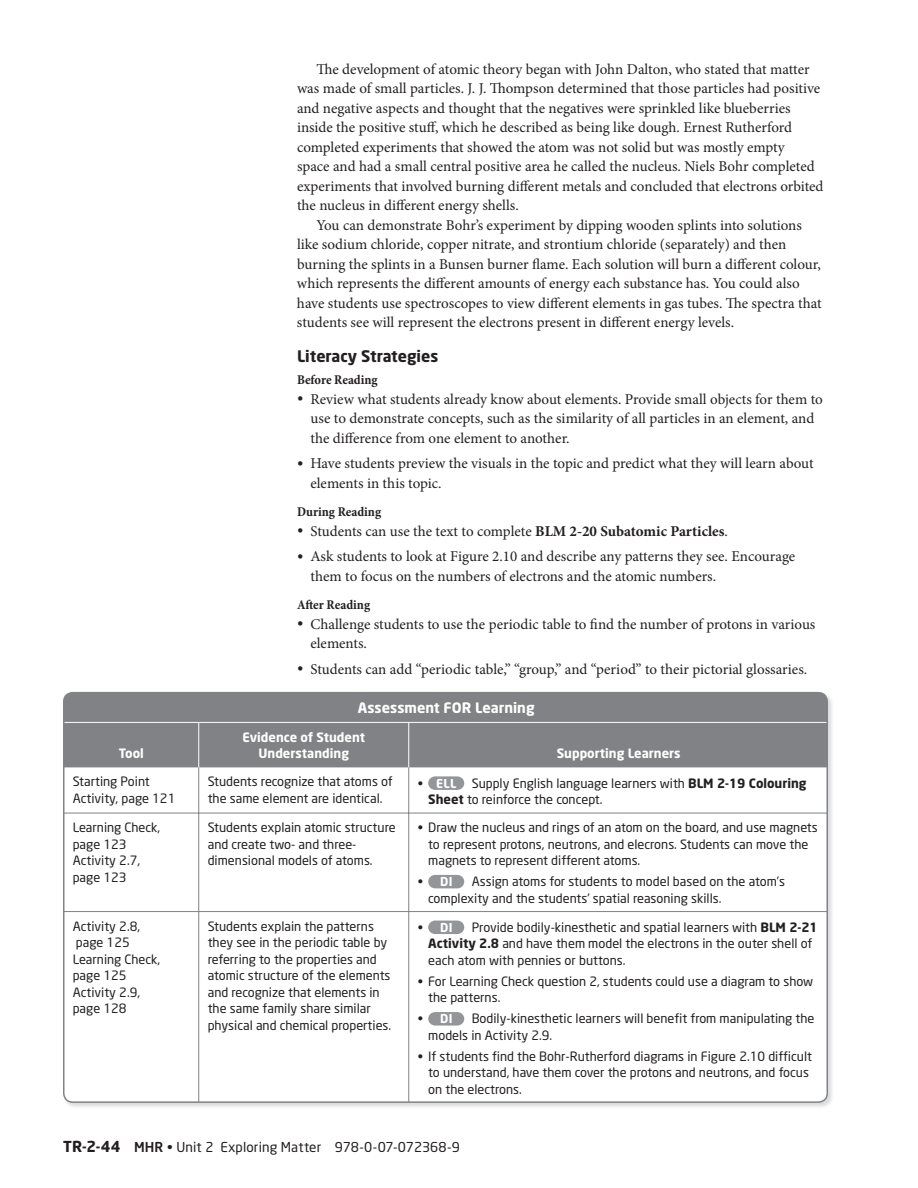
<style>
.page{position:relative;width:918px;height:1188px;background:#fff}
.page>*{position:absolute;margin:0;border:0;box-sizing:border-box;transform-origin:0 0}
.t1{font:700 15.75px "Neo Sans";color:#231f20}
.t2{font:15px/19.5px "Minion Pro";color:#231f20}
.t3{font:700 14.25px "Neo Sans";color:#fff}
.t4{font:13.5px "Neo Sans";letter-spacing:.005em;color:#231f20}
.t5{font:700 condensed 13.5px "Minion Pro";color:#231f20}
.t6{font:12.75px/16.5px "Neo Sans";color:#231f20}
.t7{font:700 12.75px/16.5px "Neo Sans";color:#fff;text-align:center}
.t8{font:700 12.15px "Neo Sans";letter-spacing:.035em;color:#fff}
.s1{font-size:16.5px}
.s2{font-weight:700}
.s3{font-weight:700;font-size:15px}
.s4{font-weight:500}
</style>
<div class="page">
<div style="left:64px;top:693px;width:763px;height:74px;background:#808285"></div>
<hr style="left:198px;top:723px;width:1px;height:44px;background:#fff">
<hr style="left:408px;top:723px;width:1px;height:44px;background:#fff">
<svg style="left:64px;top:767px;width:763px;height:335px"></svg>
<hr style="left:64px;top:722px;width:345px;height:1px;background:#fff">
<hr style="left:409px;top:722px;width:418px;height:1px;background:#fff">
<div style="left:428px;top:776px;width:36px;height:14px;background:#939598;border-radius:7px"></div>
<div style="left:428px;top:875px;width:36px;height:13px;background:#939598;border-radius:7px"></div>
<div style="left:428px;top:921px;width:36px;height:13px;background:#939598;border-radius:7px"></div>
<div style="left:428px;top:1012px;width:36px;height:14px;background:#939598;border-radius:7px"></div>
<div style="left:63px;top:692px;width:765px;height:411px;border:2px solid #808285;border-radius:9px"></div>
<p class="t7" style="left:119px;top:746px;width:27px">Tool</p>
<p class="t2" style="left:297px;top:61px;width:528px;text-indent:20px">The development of atomic theory began with John Dalton, who stated that matter was made of small particles. J. J. Thompson determined that those particles had positive and negative aspects and thought that the negatives were sprinkled like blueberries inside the positive stuff, which he described as being like dough. Ernest Rutherford completed experiments that showed the atom was not solid but was mostly empty<br>space and had a small central positive area he called the nucleus. Niels Bohr completed experiments that involved burning different metals and concluded that electrons orbited the nucleus in different energy shells.</p>
<p class="t2" style="left:297px;top:217px;width:526px;text-indent:20px">You can demonstrate Bohr’s experiment by dipping wooden splints into solutions like sodium chloride, copper nitrate, and strontium chloride (separately) and then burning the splints in a Bunsen burner flame. Each solution will burn a different colour, which represents the different amounts of energy each substance has. You could also have students use spectroscopes to view different elements in gas tubes. The spectra that students see will represent the electrons present in different energy levels.</p>
<p class="t1" style="left:297px;top:350px;width:143px">Literacy Strategies</p>
<p class="t5" style="left:297px;top:375px;width:82px">Before Reading</p>
<p class="t2" style="left:310px;top:391px;width:514px;text-indent:-14px"><span class="s1">•</span> Review what students already know about elements. Provide small objects for them to use to demonstrate concepts, such as the similarity of all particles in an element, and the difference from one element to another.</p>
<p class="t2" style="left:310px;top:455px;width:505px;text-indent:-14px"><span class="s1">•</span> Have students preview the visuals in the topic and predict what they will learn about elements in this topic.</p>
<p class="t5" style="left:297px;top:507px;width:86px">During Reading</p>
<p class="t2" style="left:297px;top:523px;width:432px"><span class="s1">•</span> Students can use the text to complete <span class="s2">BLM 2-20 Subatomic Particles</span>.</p>
<p class="t2" style="left:310px;top:548px;width:486px;text-indent:-14px"><span class="s1">•</span> Ask students to look at Figure 2.10 and describe any patterns they see. Encourage them to focus on the numbers of electrons and the atomic numbers.</p>
<p class="t5" style="left:297px;top:600px;width:75px">After Reading</p>
<p class="t2" style="left:310px;top:616px;width:506px;text-indent:-14px"><span class="s1">•</span> Challenge students to use the periodic table to find the number of protons in various elements.</p>
<p class="t2" style="left:297px;top:661px;width:512px"><span class="s1">•</span> Students can add “periodic table,” “group,” and “period” to their pictorial glossaries.</p>
<p class="t3" style="left:358px;top:702px;width:178px">Assessment FOR Learning</p>
<p class="t7" style="left:242px;top:730px;width:124px">Evidence of Student<br>Understanding</p>
<p class="t7" style="left:557px;top:746px;width:125px">Supporting Learners</p>
<p class="t6" style="left:73px;top:775px;width:104px">Starting Point<br>Activity, page 121</p>
<p class="t6" style="left:208px;top:775px;width:186px">Students recognize that atoms of the same element are identical.</p>
<p class="t6" style="left:418px;top:776px;width:7px">•</p>
<p class="t6" style="left:472px;top:776px;width:336px">Supply English language learners with <span class="s2">BLM 2-19 Colouring</span></p>
<p class="t8" style="left:436px;top:778px;width:22px">ELL</p>
<p class="t6" style="left:428px;top:792px;width:176px"><span class="s2">Sheet</span> to reinforce the concept.</p>
<p class="t6" style="left:73px;top:820px;width:89px">Learning Check, page 123<br>Activity 2.7, page 123</p>
<p class="t6" style="left:208px;top:820px;width:189px">Students explain atomic structure and create two- and three&shy;dimensional models of atoms.</p>
<p class="t6" style="left:428px;top:820px;width:391px;text-indent:-10px">• Draw the nucleus and rings of an atom on the board, and use magnets to represent protons, neutrons, and elecrons. Students can move the magnets to represent different atoms.</p>
<p class="t6" style="left:418px;top:874px;width:7px">•</p>
<p class="t6" style="left:472px;top:874px;width:315px">Assign atoms for students to model based on the atom’s</p>
<p class="t8" style="left:440px;top:877px;width:14px">DI</p>
<p class="t6" style="left:428px;top:891px;width:295px">complexity and the students’ spatial reasoning skills.</p>
<p class="t6" style="left:73px;top:919px;width:89px">Activity 2.8, page 125<br>Learning Check, page 125<br>Activity 2.9, page 128</p>
<p class="t6" style="left:208px;top:919px;width:185px">Students explain the patterns they see in the periodic table by referring to the properties and atomic structure of the elements and recognize that elements in the same family share similar physical and chemical properties.</p>
<p class="t6" style="left:418px;top:920px;width:7px">•</p>
<p class="t6" style="left:472px;top:920px;width:348px">Provide bodily-kinesthetic and spatial learners with <span class="s2">BLM 2-21</span></p>
<p class="t8" style="left:440px;top:922px;width:14px">DI</p>
<p class="t6" style="left:428px;top:936px;width:386px"><span class="s2">Activity 2.8</span> and have them model the electrons in the outer shell of each atom with pennies or buttons.</p>
<p class="t6" style="left:428px;top:974px;width:386px;text-indent:-10px">• For Learning Check question 2, students could use a diagram to show the patterns.</p>
<p class="t6" style="left:418px;top:1011px;width:7px">•</p>
<p class="t6" style="left:472px;top:1011px;width:344px">Bodily-kinesthetic learners will benefit from manipulating the</p>
<p class="t8" style="left:440px;top:1014px;width:14px">DI</p>
<p class="t6" style="left:428px;top:1028px;width:125px">models in Activity 2.9.</p>
<p class="t6" style="left:428px;top:1049px;width:385px;text-indent:-10px">• If students find the Bohr-Rutherford diagrams in Figure 2.10 difficult to understand, have them cover the protons and neutrons, and focus on the electrons.</p>
<p class="t4" style="left:63px;top:1142px;width:398px"><span class="s3">TR-2-44</span> <span class="s4">MHR</span> • Unit 2 Exploring Matter 978-0-07-072368-9</p>
</div>
